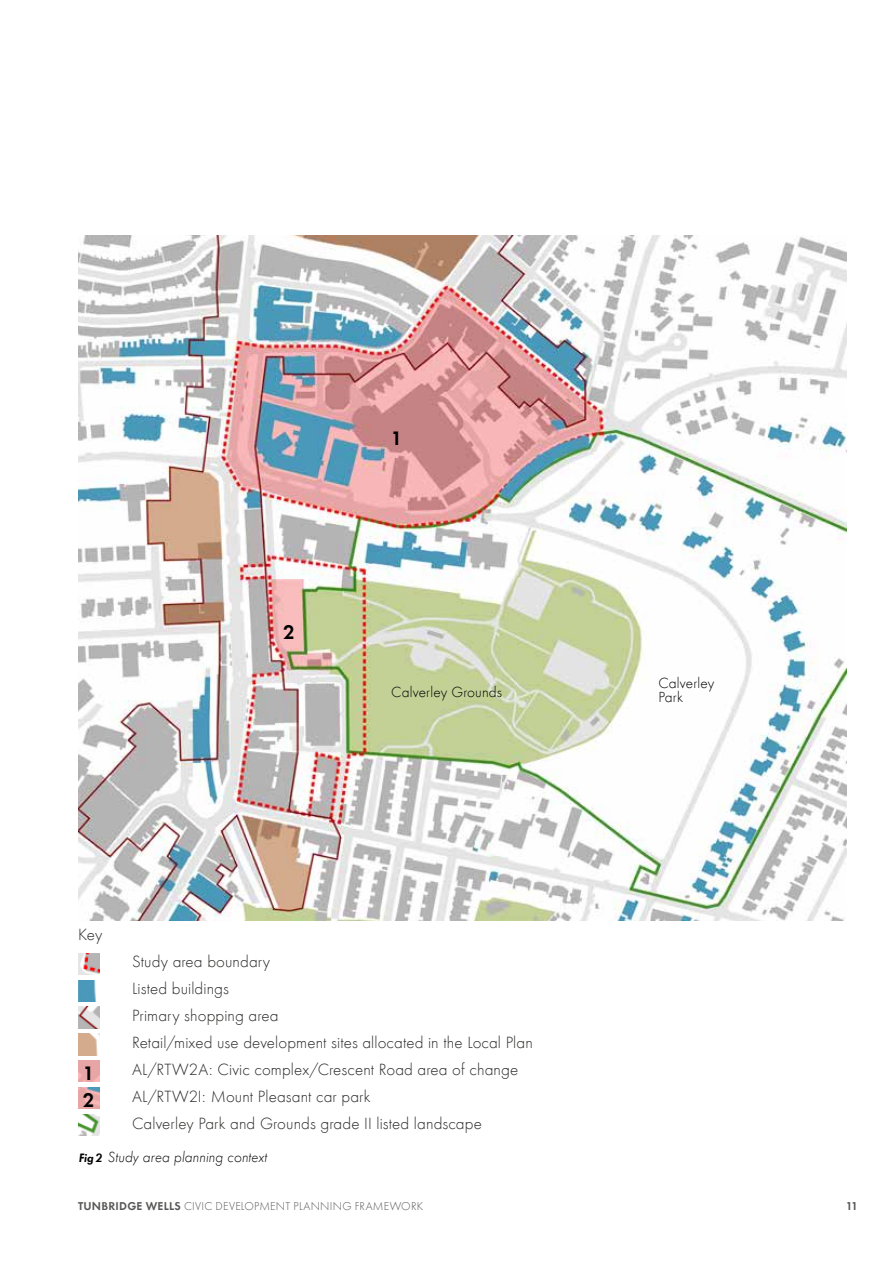
<style>
.page{position:relative;width:893px;height:1263px;background:#fff}
.page>*{position:absolute;margin:0;border:0;box-sizing:border-box;transform-origin:0 0}
.t1{font:700 18px "Allies Morrison Futura ND";color:#000}
.t2{font:15px/27px "Allies Morrison Futura ND";letter-spacing:.005em;color:#282827}
.t3{font:13.5px/13.5px "Allies Morrison Futura ND";letter-spacing:.01em;color:#000}
.t4{font:italic 13.5px "Allies Morrison Futura ND";color:#000}
.t5{font:10.5px "Allies Morrison Futura ND";letter-spacing:.025em;color:#575756}
.t6{font:700 10.5px "Allies Morrison Futura ND";color:#575756}
.s1{font-weight:700;font-size:11.25px}
.s2{font-weight:700}
</style>
<div class="page">
<img style="left:78px;top:235px;width:768px;height:685px">
<img style="left:78px;top:953px;width:21px;height:22px">
<img style="left:78px;top:980px;width:18px;height:21px">
<img style="left:78px;top:1007px;width:21px;height:21px">
<img style="left:78px;top:1034px;width:21px;height:21px">
<img style="left:78px;top:1060px;width:21px;height:22px">
<img style="left:78px;top:1087px;width:21px;height:21px">
<img style="left:78px;top:1114px;width:21px;height:21px">
<p class="t1" style="left:284px;top:620px;width:13px">2</p>
<p class="t1" style="left:391px;top:426px;width:13px">1</p>
<p class="t3" style="left:391px;top:686px;width:112px">Calverley Grounds</p>
<p class="t3" style="left:658px;top:677px;width:58px">Calverley<br>Park</p>
<p class="t2" style="left:78px;top:922px;width:26px">Key</p>
<p class="t1" style="left:83px;top:1061px;width:13px">1</p>
<p class="t1" style="left:83px;top:1088px;width:13px">2</p>
<p class="t2" style="left:132px;top:949px;width:402px">Study area boundary<br>Listed buildings<br>Primary shopping area<br>Retail/mixed use development sites allocated in the Local Plan AL/RTW2A: Civic complex/Crescent Road area of change AL/RTW2I: Mount Pleasant car park<br>Calverley Park and Grounds grade II listed landscape</p>
<p class="t4" style="left:79px;top:1148px;width:190px"><span class="s1">Fig2</span> Study area planning context</p>
<p class="t5" style="left:78px;top:1200px;width:347px"><span class="s2">TUNBRIDGE WELLS</span> CIVIC DEVELOPMENT PLANNING FRAMEWORK</p>
<p class="t6" style="left:846px;top:1199px;width:13px">11</p>
</div>
